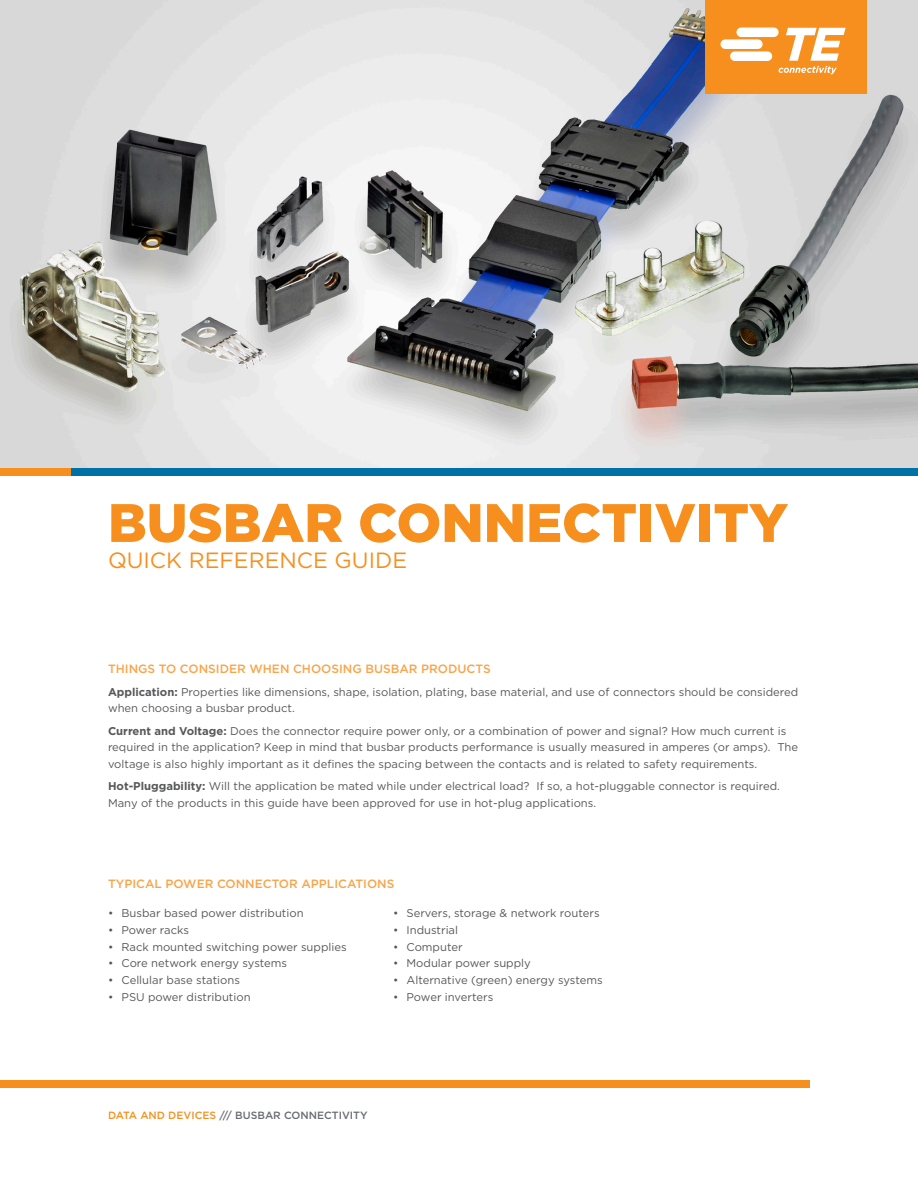
<style>
.page{position:relative;width:918px;height:1188px;background:#fff}
.page>*{position:absolute;margin:0;border:0;box-sizing:border-box;transform-origin:0 0}
.t1{font:900 54px "Gotham";color:#f68f1e}
.t2{font:22.05px "Gotham";color:#f68f1e}
.t3{font:500 12px "Gotham";color:#f9a449}
.MAIN_PRODUCT_PARAGRA{font:11.25px/16.5px "Gotham";color:#57585a}
.t4{font:500 10.5px "Gotham";color:#696b73}
.s1{font-weight:700}
.s2{color:#f68f1e}
</style>
<div class="page">
<img style="left:0;top:0;width:918px;height:469px">
<div style="left:0;top:1080px;width:810px;height:8px;background:#f68f1e"></div>
<div style="left:71px;top:469px;width:847px;height:7px;background:#0071a7"></div>
<div style="left:0;top:469px;width:71px;height:7px;background:#f68f1e"></div>
<div style="left:705px;top:0;width:162px;height:94px;background:#f68f1e"></div>
<svg style="left:720px;top:27px;width:126px;height:47px"></svg>
<h1 class="t1" style="left:108px;top:486px;width:682px">BUSBAR CONNECTIVITY</h1>
<h2 class="t2" style="left:108px;top:546px;width:301px">QUICK REFERENCE GUIDE</h2>
<p class="t3" style="left:108px;top:661px;width:384px">THINGS TO CONSIDER WHEN CHOOSING BUSBAR PRODUCTS</p>
<p class="MAIN_PRODUCT_PARAGRA" style="left:108px;top:683px;width:692px"><span class="s1">Application:</span> Properties like dimensions, shape, isolation, plating, base material, and use of connectors should be considered when choosing a busbar product.</p>
<p class="MAIN_PRODUCT_PARAGRA" style="left:108px;top:722px;width:692px"><span class="s1">Current and Voltage:</span> Does the connector require power only, or a combination of power and signal? How much current is required in the application? Keep in mind that busbar products performance is usually measured in amperes (or amps). The voltage is also highly important as it defines the spacing between the contacts and is related to safety requirements.</p>
<p class="MAIN_PRODUCT_PARAGRA" style="left:108px;top:778px;width:673px"><span class="s1">Hot-Pluggability:</span> Will the application be mated while under electrical load? If so, a hot-pluggable connector is required.<br>Many of the products in this guide have been approved for use in hot-plug applications.</p>
<p class="t3" style="left:108px;top:876px;width:288px">TYPICAL POWER CONNECTOR APPLICATIONS</p>
<p class="MAIN_PRODUCT_PARAGRA" style="left:108px;top:905px;width:197px">• Busbar based power distribution</p>
<p class="MAIN_PRODUCT_PARAGRA" style="left:108px;top:921px;width:83px">• Power racks</p>
<p class="MAIN_PRODUCT_PARAGRA" style="left:108px;top:938px;width:240px">• Rack mounted switching power supplies</p>
<p class="MAIN_PRODUCT_PARAGRA" style="left:108px;top:955px;width:181px">• Core network energy systems</p>
<p class="MAIN_PRODUCT_PARAGRA" style="left:108px;top:972px;width:134px">• Cellular base stations</p>
<p class="MAIN_PRODUCT_PARAGRA" style="left:108px;top:988px;width:144px">• PSU power distribution</p>
<p class="MAIN_PRODUCT_PARAGRA" style="left:393px;top:905px;width:208px">• Servers, storage &amp; network routers</p>
<p class="MAIN_PRODUCT_PARAGRA" style="left:393px;top:921px;width:67px">• Industrial</p>
<p class="MAIN_PRODUCT_PARAGRA" style="left:393px;top:938px;width:71px">• Computer</p>
<p class="MAIN_PRODUCT_PARAGRA" style="left:393px;top:955px;width:139px">• Modular power supply</p>
<p class="MAIN_PRODUCT_PARAGRA" style="left:393px;top:972px;width:211px">• Alternative (green) energy systems</p>
<p class="MAIN_PRODUCT_PARAGRA" style="left:393px;top:988px;width:102px">• Power inverters</p>
<p class="t4" style="left:108px;top:1108px;width:261px"><span class="s2">DATA AND DEVICES</span> /// BUSBAR CONNECTIVITY</p>
</div>
